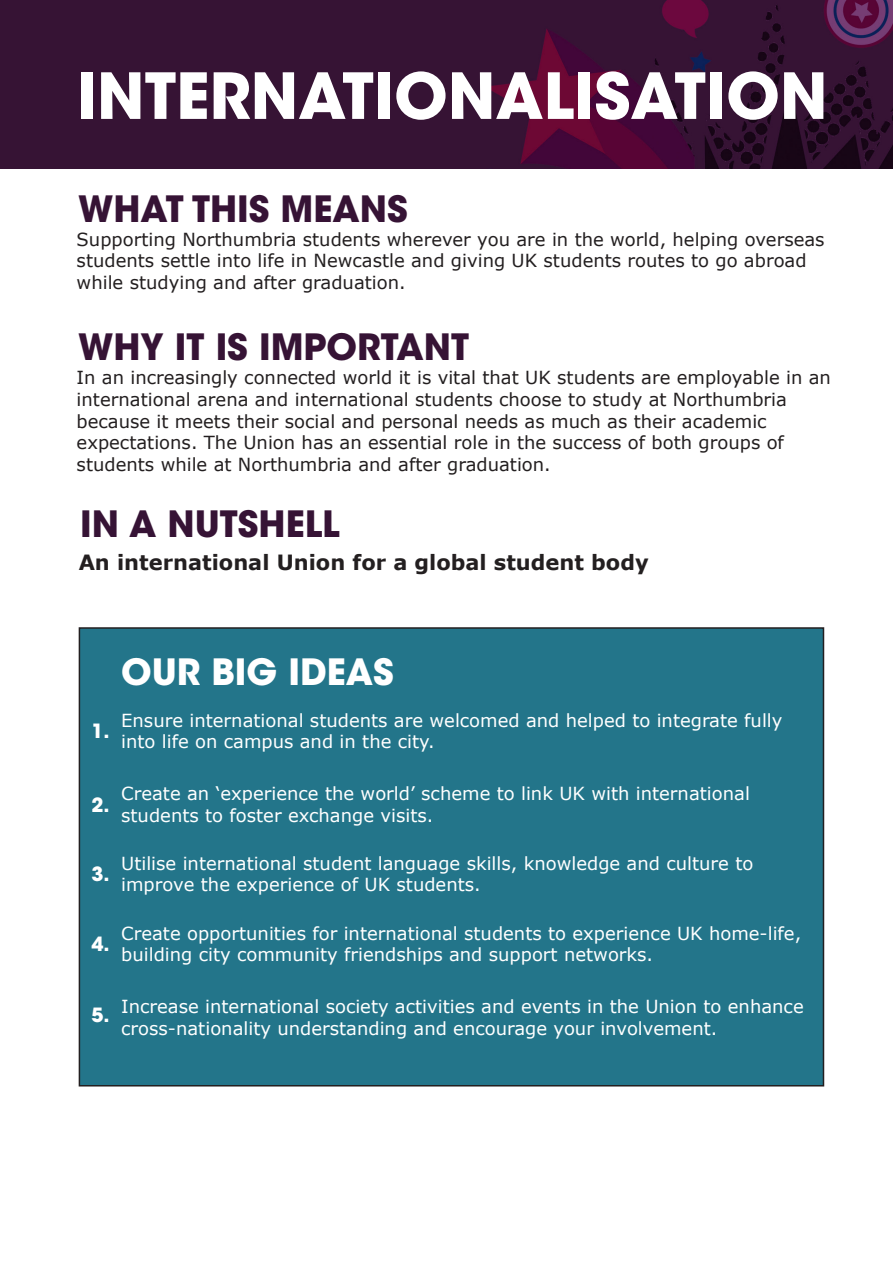
<style>
.page{position:relative;width:893px;height:1263px;background:#fff}
.page>*{position:absolute;margin:0;border:0;box-sizing:border-box;transform-origin:0 0}
.t1{font:700 63px "ITC Avant Garde Std";color:#fff}
.t2{font:700 36px "ITC Avant Garde Std";color:#361335}
.t3{font:700 36px "ITC Avant Garde Std";color:#fff}
.t4{font:700 21px "Verdana";color:#231f20}
.t5{font:700 19.5px "ITC Avant Garde Std";color:#fff}
.t6{font:18px/21.6px "Verdana";color:#fff}
.t7{font:18px/21.6px "Verdana";color:#231f20}
</style>
<div class="page">
<img style="left:0;top:0;width:893px;height:168px">
<div style="left:79px;top:628px;width:744px;height:458px;background:#23758a"></div>
<div style="left:79px;top:627px;width:745px;height:459px;border:2px solid #231f20"></div>
<p class="t1" style="left:77px;top:55px;width:753px">INTERNATIONALISATION</p>
<p class="t2" style="left:78px;top:186px;width:331px">WHAT THIS MEANS</p>
<p class="t7" style="left:77px;top:228px;width:749px">Supporting Northumbria students wherever you are in the world, helping overseas students settle into life in Newcastle and giving UK students routes to go abroad while studying and after graduation.</p>
<p class="t2" style="left:78px;top:324px;width:392px">WHY IT IS IMPORTANT</p>
<p class="t7" style="left:77px;top:367px;width:756px">In an increasingly connected world it is vital that UK students are employable in an international arena and international students choose to study at Northumbria</p>
<p class="t7" style="left:77px;top:410px;width:691px">because it meets their social and personal needs as much as their academic</p>
<p class="t7" style="left:77px;top:432px;width:709px">expectations. The Union has an essential role in the success of both groups of</p>
<p class="t7" style="left:77px;top:453px;width:476px">students while at Northumbria and after graduation.</p>
<p class="t2" style="left:80px;top:500px;width:261px">IN A NUTSHELL</p>
<p class="t4" style="left:79px;top:547px;width:572px">An international Union for a global student body</p>
<p class="t5" style="left:91px;top:718px;width:20px">1.</p>
<p class="t5" style="left:91px;top:792px;width:20px">2.</p>
<p class="t5" style="left:91px;top:861px;width:20px">3.</p>
<p class="t5" style="left:91px;top:931px;width:20px">4.</p>
<p class="t5" style="left:91px;top:1002px;width:20px">5.</p>
<p class="t3" style="left:121px;top:648px;width:274px">OUR BIG IDEAS</p>
<p class="t6" style="left:121px;top:709px;width:663px">Ensure international students are welcomed and helped to integrate fully into life on campus and in the city.</p>
<p class="t6" style="left:121px;top:783px;width:630px">Create an ‘experience the world’ scheme to link UK with international</p>
<p class="t6" style="left:121px;top:804px;width:314px">students to foster exchange visits.</p>
<p class="t6" style="left:121px;top:852px;width:634px">Utilise international student language skills, knowledge and culture to</p>
<p class="t6" style="left:121px;top:874px;width:361px">improve the experience of UK students.</p>
<p class="t6" style="left:121px;top:922px;width:682px">Create opportunities for international students to experience UK home-life, building city community friendships and support networks.</p>
<p class="t6" style="left:121px;top:996px;width:684px">Increase international society activities and events in the Union to enhance cross-nationality understanding and encourage your involvement.</p>
</div>
